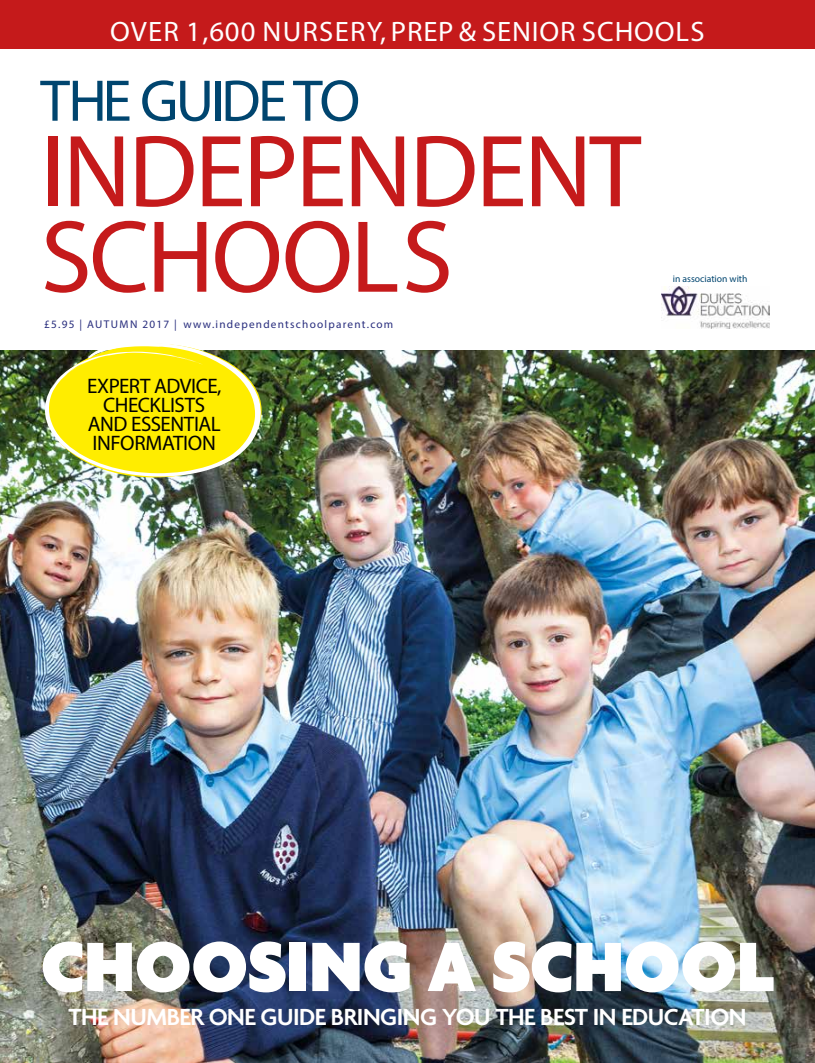
<style>
.page{position:relative;width:815px;height:1063px;background:#fff}
.page>*{position:absolute;margin:0;border:0;box-sizing:border-box;transform-origin:0 0}
.t1{font:103.5px/85.5px "Myriad Pro";letter-spacing:-.025em;color:#c51a1b}
.t2{font:900 75.5px "Agenda";letter-spacing:-.01em;color:#fff}
.t3{font:59.25px "Myriad Pro";letter-spacing:-.05em;color:#00456f}
.t4{font:28.12px "Myriad Pro";letter-spacing:.03em;color:#fff}
.t5{font:600 25.25px "Agenda";letter-spacing:-.02em;color:#fff}
.t6{font:21px/18.8px "Myriad Pro";letter-spacing:-.02em;color:#000;text-align:center}
.t7{font:11.25px "Myriad Pro";letter-spacing:.11em;color:#282d7d}
.t8{font:9.62px "Myriad Pro";color:#00456f}
</style>
<div class="page">
<div style="left:0;top:0;width:815px;height:49px;background:#c51a1b"></div>
<img style="left:0;top:351px;width:815px;height:712px">
<svg style="left:44px;top:344px;width:218px;height:132px;background:#e0d726"></svg>
<img style="left:662px;top:286px;width:108px;height:43px">
<h3 class="t4" style="left:110px;top:14px;width:596px">OVER 1,600 NURSERY, PREP &amp; SENIOR SCHOOLS</h3>
<h3 class="t3" style="left:40px;top:64px;width:321px">THE GUIDE TO</h3>
<h1 class="t1" style="left:41px;top:127px;width:602px">INDEPENDENT<br>SCHOOLS</h1>
<p class="t7" style="left:44px;top:317px;width:351px">£5.95 | AUTUMN 2017 | www.independentschoolparent.com</p>
<h3 class="t6" style="left:87px;top:377px;width:136px">EXPERT ADVICE,<br>CHECKLISTS<br>AND ESSENTIAL<br>INFORMATION</h3>
<p class="t8" style="left:673px;top:273px;width:76px">in association with</p>
<h2 class="t2" style="left:40px;top:920px;width:736px">CHOOSING A SCHOOL</h2>
<h3 class="t5" style="left:68px;top:1002px;width:680px">THE NUMBER ONE GUIDE BRINGING YOU THE BEST IN EDUCATION</h3>
</div>
